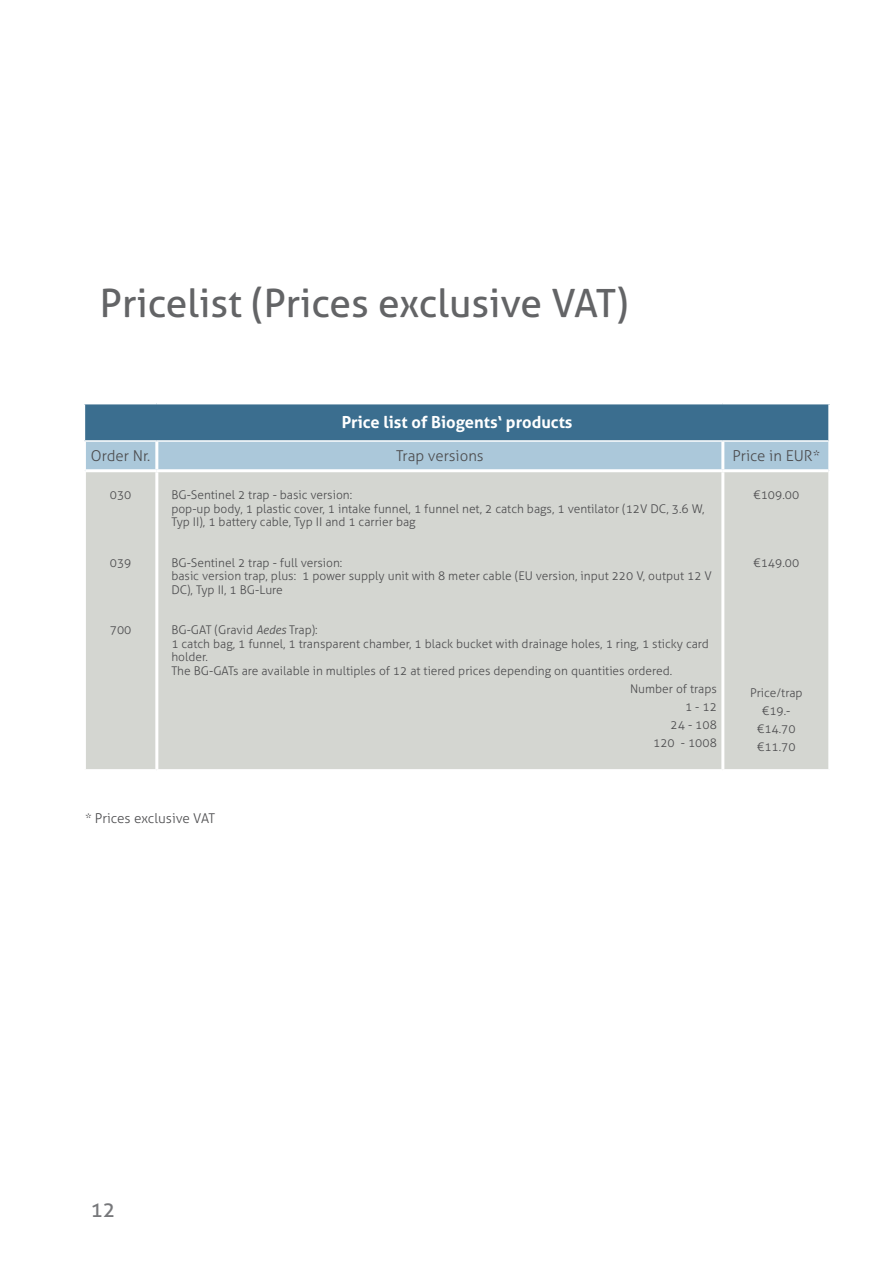
<style>
.page{position:relative;width:893px;height:1263px;background:#fff}
.page>*{position:absolute;margin:0;border:0;box-sizing:border-box;transform-origin:0 0}
.t1{font:39px "Aller";color:#636466}
.t2{font:21px "Aller";color:#77787b}
.t3{font:700 16.5px "Aller";color:#fff}
.t4{font:300 15px "Aller";color:#4d4d4f}
.t5{font:300 13.5px "Aller";color:#4d4d4f}
.t6{font:300 12px/13.5px "Aller";color:#4d4d4f}
.s1{font-style:italic}
</style>
<div class="page">
<div style="left:84px;top:404px;width:746px;height:37px;background:#3b6e8f"></div>
<div style="left:86px;top:442px;width:742px;height:27px;background:#abc8da"></div>
<div style="left:86px;top:472px;width:742px;height:297px;background:#d4d6d1"></div>
<hr style="left:155px;top:442px;width:3px;height:27px;background:#fff">
<hr style="left:721px;top:442px;width:3px;height:27px;background:#fff">
<hr style="left:84px;top:404px;width:1px;height:36px;background:#fff">
<hr style="left:828px;top:404px;width:3px;height:37px;background:#fff">
<hr style="left:84px;top:440px;width:73px;height:2px;background:#fff">
<hr style="left:157px;top:440px;width:566px;height:2px;background:#fff">
<hr style="left:723px;top:440px;width:105px;height:2px;background:#fff">
<hr style="left:155px;top:472px;width:3px;height:297px;background:#fff">
<hr style="left:721px;top:472px;width:3px;height:297px;background:#fff">
<h1 class="t1" style="left:100px;top:279px;width:530px">Pricelist (Prices exclusive VAT)</h1>
<h3 class="t3" style="left:342px;top:412px;width:232px">Price list of Biogents‘ products</h3>
<p class="t4" style="left:91px;top:447px;width:61px">Order Nr.</p>
<p class="t4" style="left:396px;top:447px;width:89px">Trap versions</p>
<p class="t4" style="left:733px;top:447px;width:89px">Price in EUR*</p>
<p class="t6" style="left:110px;top:488px;width:23px">030</p>
<p class="t6" style="left:171px;top:488px;width:535px">BG-Sentinel 2 trap - basic version:<br>pop-up body, 1 plastic cover, 1 intake funnel, 1 funnel net, 2 catch bags, 1 ventilator (12V DC, 3.6 W,<br>Typ II), 1 battery cable, Typ II and 1 carrier bag</p>
<p class="t6" style="left:171px;top:556px;width:542px">BG-Sentinel 2 trap - full version:<br>basic version trap, plus: 1 power supply unit with 8 meter cable (EU version, input 220 V, output 12 V<br>DC), Typ II, 1 BG-Lure</p>
<p class="t6" style="left:171px;top:623px;width:539px">BG-GAT (Gravid <span class="s1">Aedes</span> Trap):<br>1 catch bag, 1 funnel, 1 transparent chamber, 1 black bucket with drainage holes, 1 ring, 1 sticky card holder.<br>The BG-GATs are available in multiples of 12 at tiered prices depending on quantities ordered.</p>
<p class="t6" style="left:630px;top:679px;width:88px;line-height:18px;text-align:right">Number of traps<br>1 - 12<br>24 - 108<br>120 - 1008</p>
<p class="t6" style="left:753px;top:488px;width:47px">€109.00</p>
<p class="t6" style="left:753px;top:556px;width:47px">€149.00</p>
<p class="t6" style="left:110px;top:556px;width:23px">039</p>
<p class="t6" style="left:110px;top:623px;width:23px">700</p>
<p class="t6" style="left:750px;top:684px;width:54px;line-height:18px;text-align:center">Price/trap €19.- €14.70 €11.70</p>
<p class="t5" style="left:85px;top:810px;width:131px">* Prices exclusive VAT</p>
<h2 class="t2" style="left:90px;top:1196px;width:27px">12</h2>
</div>
